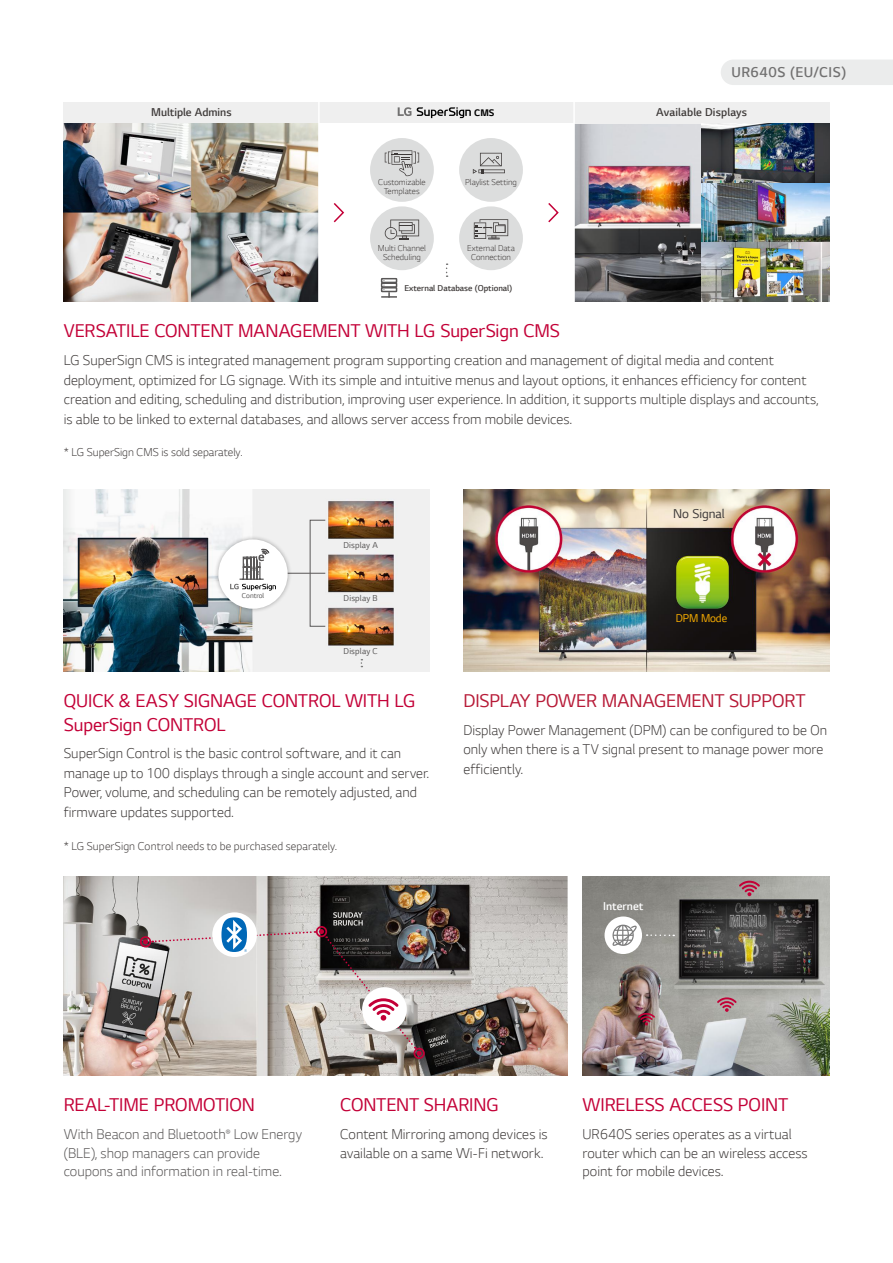
<style>
.page{position:relative;width:893px;height:1263px;background:#fff}
.page>*{position:absolute;margin:0;border:0;box-sizing:border-box;transform-origin:0 0}
.t1{font:19.5px/24px "LG Smart";letter-spacing:-.005em;color:#c30037}
.t2{font:19.5px "LG Smart";letter-spacing:-.01em;color:#b71a37}
.t3{font:300 15px/19.5px "LG Smart";color:#3e3a39}
.t4{font:300 15px/18.8px "LG Smart";color:#595757}
.t5{font:300 15px "LG Smart";letter-spacing:.03em;color:#727171}
.t6{font:13.5px "LG Smart";color:#3e3a39}
.t7{font:300 12px "LG Smart";letter-spacing:.005em;color:#3e3a39}
.t8{font:300 12px "LG Smart";letter-spacing:.005em;color:#3e3a39}
.t9{font:300 12px "LG Smart";color:#fff}
.t10{font:12px "LG Smart";letter-spacing:-.01em;color:#f7ac00}
.t11{font:700 10.05px "LG Smart";color:#000}
.t12{font:300 9px/9px "LG Smart";color:#3e3a39;text-align:center}
.t13{font:300 9px "LG Smart";color:#3e3a39}
.t14{font:9px "LG Smart";letter-spacing:.02em;color:#595757}
.t15{font:7.5px "LG Smart";color:#595757}
</style>
<div class="page">
<div style="left:721px;top:60px;width:172px;height:25px;background:#ebecec"></div>
<img style="left:575px;top:123px;width:127px;height:179px">
<img style="left:64px;top:876px;width:503px;height:200px">
<img style="left:583px;top:876px;width:246px;height:200px">
<svg style="left:717px;top:997px;width:20px;height:15px"></svg>
<svg style="left:638px;top:1013px;width:17px;height:12px"></svg>
<svg style="left:739px;top:881px;width:21px;height:15px"></svg>
<svg style="left:647px;top:934px;width:27px;height:2px"></svg>
<div style="left:604px;top:916px;width:38px;height:38px;background:#fff;border-radius:50%"></div>
<svg style="left:612px;top:925px;width:25px;height:21px"></svg>
<div style="left:414px;top:1048px;width:11px;height:11px;border:2px solid #c30037;border-radius:50%"></div>
<div style="left:140px;top:936px;width:11px;height:11px;border:2px solid #c30037;border-radius:50%"></div>
<svg style="left:212px;top:912px;width:45px;height:45px"></svg>
<svg style="left:143px;top:917px;width:279px;height:139px;background:#afaaa8"></svg>
<div style="left:64px;top:102px;width:255px;height:21px;background:#efefef"></div>
<div style="left:319px;top:102px;width:255px;height:21px;background:#efefef"></div>
<div style="left:574px;top:102px;width:255px;height:21px;background:#efefef"></div>
<svg style="left:398px;top:107px;width:13px;height:9px"></svg>
<svg style="left:417px;top:107px;width:54px;height:11px"></svg>
<img style="left:702px;top:123px;width:127px;height:119px">
<div style="left:381px;top:278px;width:16px;height:5px;border:2px solid #595757"></div>
<svg style="left:381px;top:280px;width:16px;height:18px"></svg>
<svg style="left:446px;top:263px;width:2px;height:14px"></svg>
<img style="left:64px;top:123px;width:254px;height:179px">
<div style="left:370px;top:138px;width:64px;height:64px;background:#dcdddd;border-radius:50%"></div>
<svg style="left:385px;top:150px;width:34px;height:26px"></svg>
<div style="left:459px;top:138px;width:64px;height:64px;background:#dcdddd;border-radius:50%"></div>
<hr style="left:479px;top:170px;width:25px;height:2px;background:#3e3a39">
<svg style="left:473px;top:153px;width:29px;height:21px"></svg>
<div style="left:370px;top:206px;width:64px;height:64px;background:#dcdddd;border-radius:50%"></div>
<svg style="left:385px;top:220px;width:34px;height:19px"></svg>
<div style="left:459px;top:206px;width:64px;height:64px;background:#dcdddd;border-radius:50%"></div>
<svg style="left:474px;top:219px;width:34px;height:20px"></svg>
<hr style="left:573px;top:102px;width:2px;height:200px;background:#fff">
<hr style="left:318px;top:102px;width:2px;height:200px;background:#fff">
<svg style="left:333px;top:203px;width:12px;height:20px"></svg>
<svg style="left:548px;top:203px;width:11px;height:20px"></svg>
<img style="left:64px;top:489px;width:365px;height:183px">
<hr style="left:261px;top:573px;width:64px;height:1px;background:#595757">
<div style="left:310px;top:520px;width:15px;height:106px;border:1px solid #595757"></div>
<img style="left:463px;top:489px;width:366px;height:183px">
<div style="left:214px;top:535px;width:78px;height:78px;background:#000;opacity:.3"></div>
<div style="left:218px;top:539px;width:70px;height:70px;background:#fff;border-radius:50%"></div>
<svg style="left:230px;top:548px;width:46px;height:43px"></svg>
<img style="left:702px;top:242px;width:127px;height:60px">
<p class="t5" style="left:731px;top:62px;width:116px">UR640S (EU/CIS)</p>
<p class="t8" style="left:151px;top:104px;width:82px">Multiple Admins</p>
<p class="t11" style="left:474px;top:106px;width:22px">CMS</p>
<p class="t8" style="left:656px;top:104px;width:92px">Available Displays</p>
<p class="t12" style="left:378px;top:177px;width:49px">Customizable<br>Templates</p>
<p class="t12" style="left:465px;top:177px;width:53px">Playlist Setting</p>
<p class="t12" style="left:378px;top:243px;width:50px">Multi Channel<br>Scheduling</p>
<p class="t12" style="left:467px;top:243px;width:49px">External Data<br>Connection</p>
<p class="t13" style="left:404px;top:282px;width:109px">External Database (Optional)</p>
<h1 class="t1" style="left:64px;top:318px;width:498px">VERSATILE CONTENT MANAGEMENT WITH LG SuperSign CMS</h1>
<p class="t3" style="left:64px;top:350px;width:756px">LG SuperSign CMS is integrated management program supporting creation and management of digital media and content deployment, optimized for LG signage. With its simple and intuitive menus and layout options, it enhances efficiency for content creation and editing, scheduling and distribution, improving user experience. In addition, it supports multiple displays and accounts, is able to be linked to external databases, and allows server access from mobile devices.</p>
<p class="t7" style="left:64px;top:444px;width:180px">* LG SuperSign CMS is sold separately.</p>
<p class="t15" style="left:242px;top:591px;width:24px">Control</p>
<p class="t14" style="left:343px;top:539px;width:36px">Display A</p>
<p class="t14" style="left:344px;top:592px;width:36px">Display B</p>
<p class="t14" style="left:344px;top:645px;width:36px">Display C</p>
<h1 class="t1" style="left:64px;top:688px;width:353px">QUICK &amp; EASY SIGNAGE CONTROL WITH LG<br>SuperSign CONTROL</h1>
<p class="t3" style="left:64px;top:743px;width:367px">SuperSign Control is the basic control software, and it can manage up to 100 displays through a single account and server.<br>Power, volume, and scheduling can be remotely adjusted, and firmware updates supported.</p>
<p class="t7" style="left:64px;top:837px;width:275px">* LG SuperSign Control needs to be purchased separately.</p>
<p class="t6" style="left:673px;top:504px;width:53px">No Signal</p>
<p class="t10" style="left:676px;top:610px;width:53px">DPM Mode</p>
<h1 class="t2" style="left:463px;top:687px;width:343px">DISPLAY POWER MANAGEMENT SUPPORT</h1>
<p class="t3" style="left:463px;top:720px;width:365px">Display Power Management (DPM) can be configured to be On only when there is a TV signal present to manage power more efficiently.</p>
<p class="t9" style="left:603px;top:898px;width:42px">Internet</p>
<h1 class="t1" style="left:64px;top:1092px;width:193px">REAL-TIME PROMOTION</h1>
<h1 class="t1" style="left:583px;top:1092px;width:207px">WIRELESS ACCESS POINT</h1>
<p class="t4" style="left:64px;top:1124px;width:240px">With Beacon and Bluetooth<sup>®</sup> Low Energy (BLE), shop managers can provide coupons and information in real-time.</p>
<h1 class="t1" style="left:340px;top:1092px;width:160px">CONTENT SHARING</h1>
<p class="t3" style="left:340px;top:1124px;width:209px;line-height:18.8px">Content Mirroring among devices is available on a same Wi-Fi network.</p>
<p class="t3" style="left:583px;top:1124px;width:227px;line-height:18.8px">UR640S series operates as a virtual router which can be an wireless access point for mobile devices.</p>
</div>
